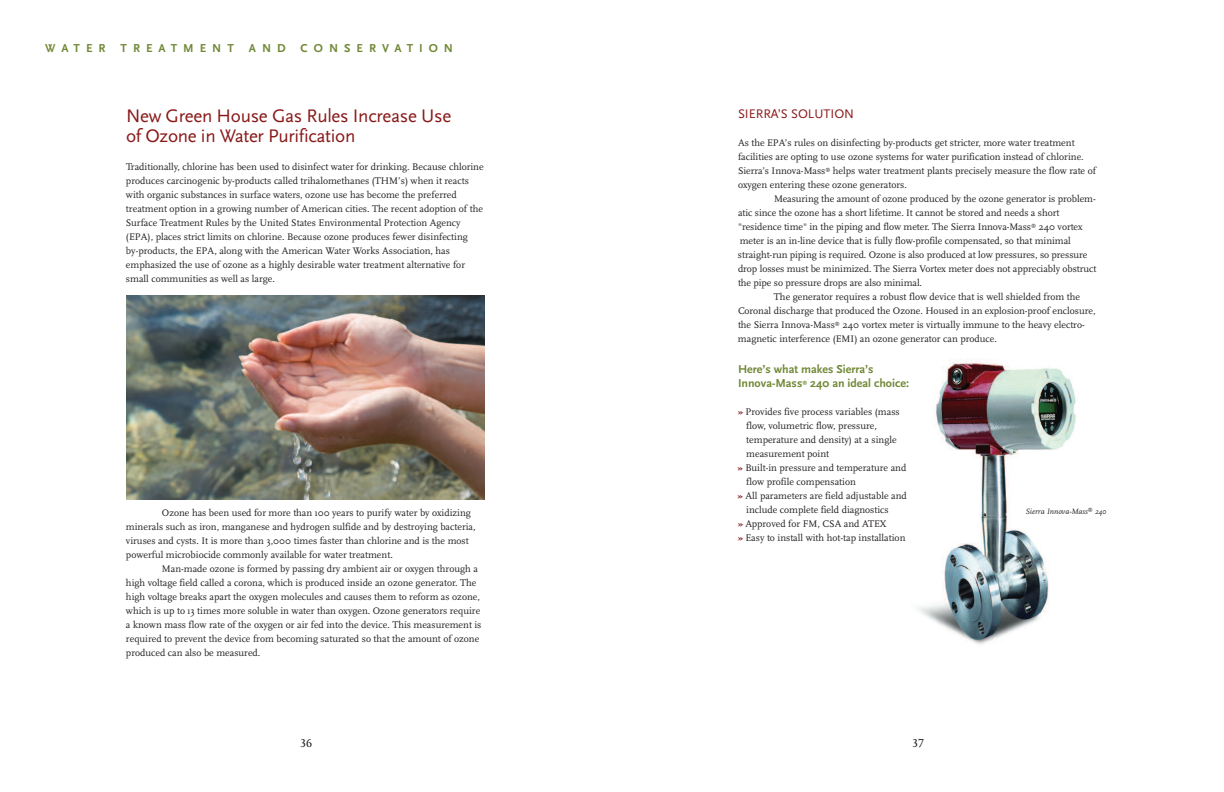
<style>
.page{position:relative;width:1224px;height:792px;background:#fff}
.page>*{position:absolute;margin:0;border:0;box-sizing:border-box;transform-origin:0 0}
.t1{font:19px/20px "Scala Sans";letter-spacing:-.015em;color:#891919}
.t2{font:13px "Scala Sans";color:#891919}
.t3{font:700 12px/14.4px "Scala Sans";color:#718837}
.t4{font:700 12px "Scala Sans";letter-spacing:.5em;color:#718837}
.t5{font:12px "Scala LF";color:#231f20}
.t6{font:10px/14px "Scala";color:#231f20}
.t7{font:italic 8px "Scala";color:#231f20}
.t8{font:700 5px "Scala Sans";color:#718837}
.s1{font-weight:700;color:#891919}
</style>
<div class="page">
<img style="left:918px;top:359px;width:158px;height:286px">
<img style="left:126px;top:296px;width:358px;height:204px">
<p class="t4" style="left:45px;top:41px;width:190px">WATER TREATMENT</p>
<p class="t4" style="left:249px;top:41px;width:206px">AND CONSERVATION</p>
<h1 class="t1" style="left:126px;top:106px;width:327px">New Green House Gas Rules Increase Use of Ozone in Water Purification</h1>
<p class="t6" style="left:126px;top:160px;width:359px">Traditionally, chlorine has been used to disinfect water for drinking. Because chlorine produces carcinogenic by-products called trihalomethanes (THM’s) when it reacts with organic substances in surface waters, ozone use has become the preferred treatment option in a growing number of American cities. The recent adoption of the Surface Treatment Rules by the United States Environmental Protection Agency (EPA), places strict limits on chlorine. Because ozone produces fewer disinfecting by-products, the EPA, along with the American Water Works Association, has emphasized the use of ozone as a highly desirable water treatment alternative for small communities as well as large.</p>
<p class="t6" style="left:126px;top:506px;width:351px;text-indent:36px">Ozone has been used for more than 100 years to purify water by oxidizing minerals such as iron, manganese and hydrogen sulfide and by destroying bacteria, viruses and cysts. It is more than 3,000 times faster than chlorine and is the most powerful microbiocide commonly available for water treatment.</p>
<p class="t6" style="left:126px;top:562px;width:357px;text-indent:36px">Man-made ozone is formed by passing dry ambient air or oxygen through a high voltage field called a corona, which is produced inside an ozone generator. The high voltage breaks apart the oxygen molecules and causes them to reform as ozone, which is up to 13 times more soluble in water than oxygen. Ozone generators require a known mass flow rate of the oxygen or air fed into the device. This measurement is required to prevent the device from becoming saturated so that the amount of ozone produced can also be measured.</p>
<p class="t5" style="left:300px;top:737px;width:13px">36</p>
<h2 class="t2" style="left:738px;top:106px;width:118px">SIERRA’S SOLUTION</h2>
<p class="t6" style="left:738px;top:136px;width:360px">As the EPA’s rules on disinfecting by-products get stricter, more water treatment facilities are opting to use ozone systems for water purification instead of chlorine.<br>Sierra’s Innova-Mass<sup>®</sup> helps water treatment plants precisely measure the flow rate of oxygen entering these ozone generators.</p>
<p class="t6" style="left:774px;top:192px;width:323px">Measuring the amount of ozone produced by the ozone generator is problem-</p>
<p class="t6" style="left:738px;top:206px;width:323px">atic since the ozone has a short lifetime. It cannot be stored and needs a short</p>
<p class="t6" style="left:738px;top:220px;width:346px">"residence time" in the piping and flow meter. The Sierra Innova-Mass<sup>®</sup> 240 vortex</p>
<p class="t6" style="left:740px;top:234px;width:333px">meter is an in-line device that is fully flow-profile compensated, so that minimal</p>
<p class="t6" style="left:738px;top:248px;width:351px">straight-run piping is required. Ozone is also produced at low pressures, so pressure</p>
<p class="t6" style="left:738px;top:262px;width:360px">drop losses must be minimized. The Sierra Vortex meter does not appreciably obstruct</p>
<p class="t6" style="left:738px;top:276px;width:186px">the pipe so pressure drops are also minimal.</p>
<p class="t6" style="left:774px;top:290px;width:308px">The generator requires a robust flow device that is well shielded from the</p>
<p class="t6" style="left:738px;top:304px;width:359px">Coronal discharge that produced the Ozone. Housed in an explosion-proof enclosure,</p>
<p class="t6" style="left:738px;top:318px;width:348px">the Sierra Innova-Mass<sup>®</sup> 240 vortex meter is virtually immune to the heavy electro-</p>
<p class="t6" style="left:738px;top:332px;width:260px">magnetic interference (EMI) an ozone generator can produce.</p>
<p class="t3" style="left:738px;top:362px;width:137px">Here’s what makes Sierra’s<br>Innova-Mass</p>
<p class="t8" style="left:802px;top:379px;width:6px">®</p>
<p class="t3" style="left:810px;top:376px;width:100px">240 an ideal choice:</p>
<p class="t6" style="left:738px;top:405px;width:163px"><span class="s1">»</span> Provides five process variables (mass</p>
<p class="t6" style="left:746px;top:419px;width:132px">flow, volumetric flow, pressure,</p>
<p class="t6" style="left:746px;top:433px;width:152px">temperature and density) at a single</p>
<p class="t6" style="left:746px;top:447px;width:84px">measurement point</p>
<p class="t6" style="left:738px;top:461px;width:170px"><span class="s1">»</span> Built-in pressure and temperature and</p>
<p class="t6" style="left:746px;top:475px;width:111px">flow profile compensation</p>
<p class="t6" style="left:738px;top:489px;width:170px"><span class="s1">»</span> All parameters are field adjustable and</p>
<p class="t6" style="left:746px;top:503px;width:144px">include complete field diagnostics</p>
<p class="t6" style="left:738px;top:517px;width:150px"><span class="s1">»</span> Approved for FM, CSA and ATEX</p>
<p class="t6" style="left:738px;top:531px;width:169px"><span class="s1">»</span> Easy to install with hot-tap installation</p>
<p class="t5" style="left:912px;top:737px;width:13px">37</p>
<p class="t7" style="left:1025px;top:508px;width:83px">Sierra Innova-Mass<sup>®</sup> 240</p>
</div>
